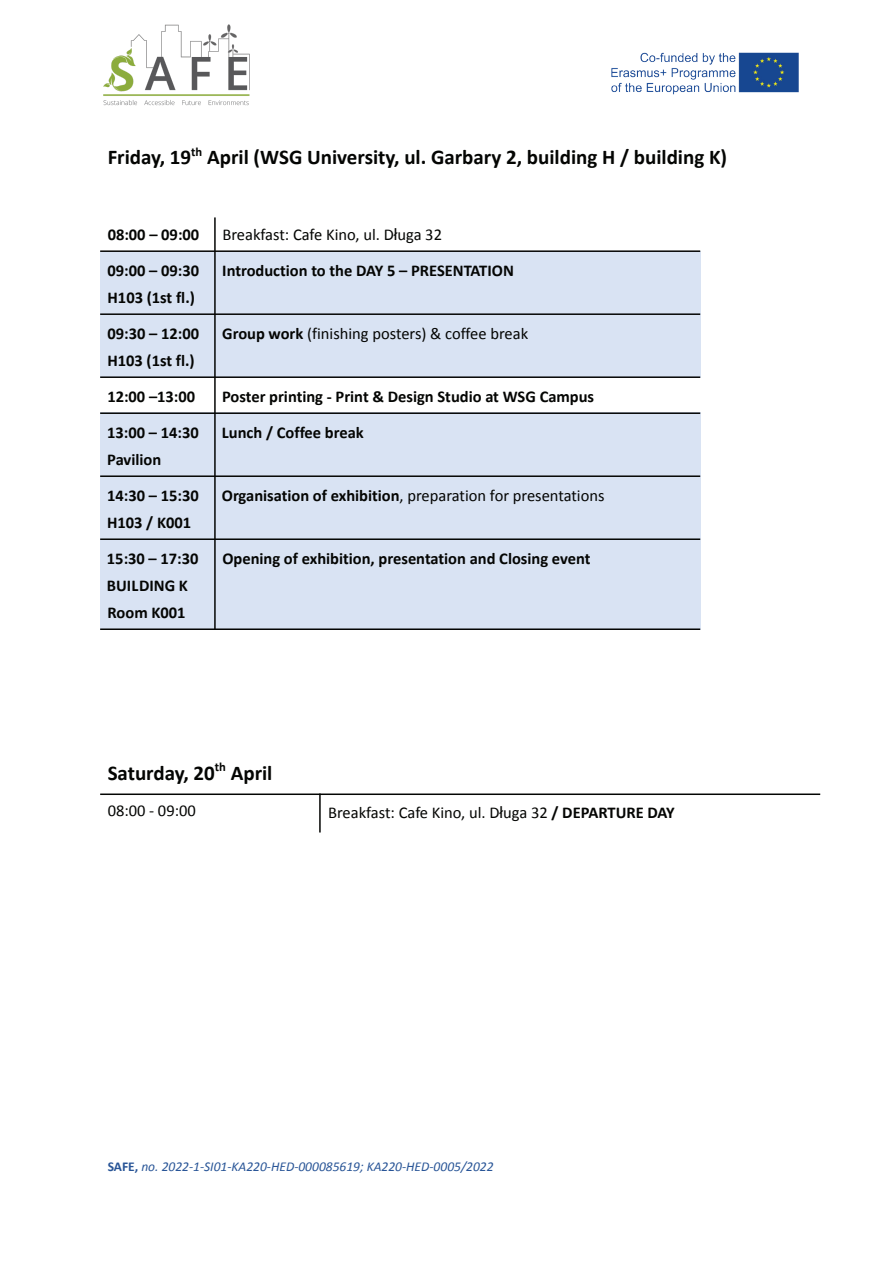
<style>
.page{position:relative;width:893px;height:1263px;background:#fff}
.page>*{position:absolute;margin:0;border:0;box-sizing:border-box;transform-origin:0 0}
.t1{font:700 21px "Calibri";color:#040503}
.t2{font:700 16.5px/27.3px "Calibri";color:#040503}
.t3{font:16.5px "Calibri";color:#040503}
.t4{font:italic 13.5px "Calibri";color:#295597}
.s1{font-family:"Arial"}
.s2{font-weight:700}
.s3{font-weight:700;font-style:normal}
</style>
<div class="page">
<div style="left:100px;top:252px;width:115px;height:63px;background:#d9e3f3"></div>
<div style="left:215px;top:252px;width:486px;height:63px;background:#d9e3f3"></div>
<div style="left:100px;top:315px;width:115px;height:63px;background:#d9e3f3"></div>
<div style="left:215px;top:315px;width:486px;height:63px;background:#d9e3f3"></div>
<div style="left:100px;top:413px;width:115px;height:63px;background:#d9e3f3"></div>
<div style="left:215px;top:413px;width:486px;height:63px;background:#d9e3f3"></div>
<div style="left:100px;top:476px;width:115px;height:63px;background:#d9e3f3"></div>
<div style="left:215px;top:476px;width:486px;height:63px;background:#d9e3f3"></div>
<div style="left:100px;top:539px;width:115px;height:91px;background:#d9e3f3"></div>
<div style="left:215px;top:539px;width:486px;height:91px;background:#d9e3f3"></div>
<hr style="left:214px;top:217px;width:2px;height:413px;background:#040503">
<hr style="left:100px;top:250px;width:600px;height:2px;background:#040503">
<hr style="left:100px;top:313px;width:600px;height:2px;background:#040503">
<hr style="left:100px;top:376px;width:600px;height:2px;background:#040503">
<hr style="left:100px;top:412px;width:600px;height:2px;background:#040503">
<hr style="left:100px;top:475px;width:600px;height:2px;background:#040503">
<hr style="left:100px;top:538px;width:600px;height:2px;background:#040503">
<hr style="left:100px;top:628px;width:600px;height:2px;background:#040503">
<hr style="left:319px;top:793px;width:2px;height:39px;background:#040503">
<hr style="left:100px;top:793px;width:720px;height:2px;background:#040503">
<img style="left:103px;top:24px;width:147px;height:82px">
<img style="left:611px;top:52px;width:188px;height:43px">
<p class="t1" style="left:108px;top:146px;width:621px">Friday, 19<sup>th</sup> April (WSG University, ul. Garbary 2, building H / building K)</p>
<p class="t2" style="left:108px;top:221px;width:93px">08:00 – 09:00</p>
<p class="t3" style="left:222px;top:226px;width:221px">Breakfast: Cafe Kino, ul. D<span class="s1">ł</span>uga 32</p>
<p class="t2" style="left:108px;top:257px;width:93px">09:00 – 09:30<br>H103 (1st fl.)</p>
<p class="t2" style="left:222px;top:257px;width:293px">Introduction to the DAY 5 – PRESENTATION</p>
<p class="t2" style="left:107px;top:320px;width:93px">09:30 – 12:00<br>H103 (1st fl.)</p>
<p class="t3" style="left:222px;top:325px;width:308px"><span class="s2">Group work</span> (finishing posters) &amp; coffee break</p>
<p class="t2" style="left:107px;top:383px;width:89px">12:00 –13:00</p>
<p class="t2" style="left:222px;top:383px;width:374px">Poster printing - Print &amp; Design Studio at WSG Campus</p>
<p class="t2" style="left:107px;top:419px;width:93px">13:00 – 14:30<br>Pavilion</p>
<p class="t2" style="left:222px;top:419px;width:143px">Lunch / Coffee break</p>
<p class="t2" style="left:107px;top:482px;width:93px">14:30 – 15:30<br>H103 / K001</p>
<p class="t3" style="left:222px;top:487px;width:384px"><span class="s2">Organisation of exhibition</span>, preparation for presentations</p>
<p class="t2" style="left:107px;top:545px;width:93px">15:30 – 17:30<br>BUILDING K<br>Room K001</p>
<p class="t2" style="left:222px;top:545px;width:370px">Opening of exhibition, presentation and Closing event</p>
<p class="t1" style="left:108px;top:762px;width:166px">Saturday, 20<sup>th</sup> April</p>
<p class="t3" style="left:108px;top:802px;width:90px">08:00 - 09:00</p>
<p class="t3" style="left:328px;top:804px;width:348px">Breakfast: Cafe Kino, ul. D<span class="s1">ł</span>uga 32 <span class="s2">/ DEPARTURE DAY</span></p>
<p class="t4" style="left:108px;top:1159px;width:387px"><span class="s3">SAFE,</span> no. 2022-1-SI01-KA220-HED-000085619; KA220-HED-0005/2022</p>
</div>
